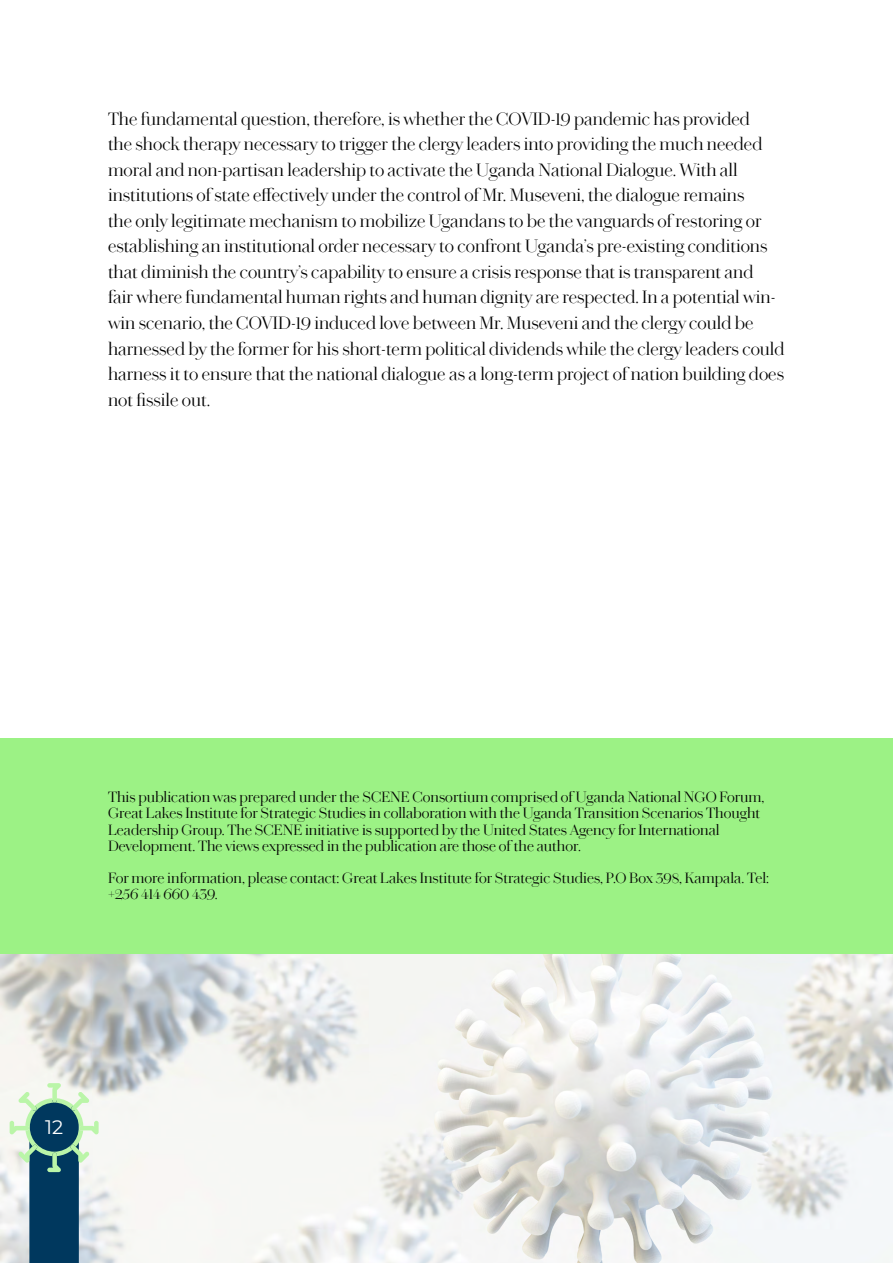
<style>
.page{position:relative;width:893px;height:1263px;background:#fff}
.page>*{position:absolute;margin:0;border:0;box-sizing:border-box;transform-origin:0 0}
.t1{font:19.5px "Montserrat";color:#fff}
.t2{font:300 18px/25.5px "Chiswick Headline Web";color:#000}
.t3{font:300 15px/16.2px "Chiswick Headline Web";color:#000}
</style>
<div class="page">
<img style="left:0;top:954px;width:893px;height:309px">
<div style="left:0;top:738px;width:893px;height:216px;background:#9cf285"></div>
<svg style="left:10px;top:1083px;width:89px;height:180px"></svg>
<p class="t2" style="left:108px;top:106px;width:678px">The fundamental question, therefore, is whether the COVID-19 pandemic has provided<br>the shock therapy necessary to trigger the clergy leaders into providing the much needed moral and non-partisan leadership to activate the Uganda National Dialogue. With all institutions of state effectively under the control of Mr. Museveni, the dialogue remains<br>the only legitimate mechanism to mobilize Ugandans to be the vanguards of restoring or establishing an institutional order necessary to confront Uganda’s pre-existing conditions that diminish the country’s capability to ensure a crisis response that is transparent and<br>fair where fundamental human rights and human dignity are respected. In a potential win&shy;win scenario, the COVID-19 induced love between Mr. Museveni and the clergy could be harnessed by the former for his short-term political dividends while the clergy leaders could harness it to ensure that the national dialogue as a long-term project of nation building does not fissile out.</p>
<p class="t3" style="left:108px;top:789px;width:658px">This publication was prepared under the SCENE Consortium comprised of Uganda National NGO Forum, Great Lakes Institute for Strategic Studies in collaboration with the Uganda Transition Scenarios Thought Leadership Group. The SCENE initiative is supported by the United States Agency for International Development. The views expressed in the publication are those of the author.</p>
<p class="t3" style="left:108px;top:869px;width:663px">For more information, please contact: Great Lakes Institute for Strategic Studies, P.O Box 398, Kampala. Tel: +256 414 660 439.</p>
<p class="t1" style="left:45px;top:1114px;width:20px">12</p>
</div>
